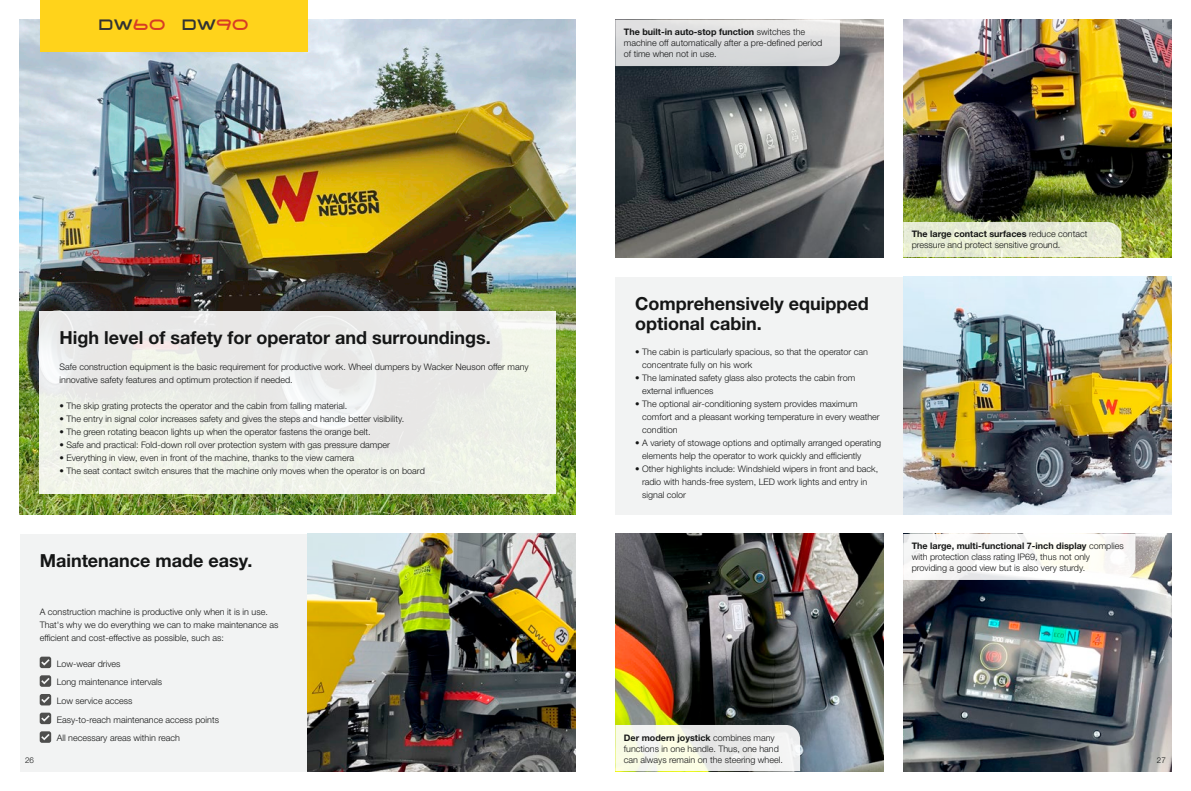
<style>
.page{position:relative;width:1191px;height:791px;background:#fff}
.page>*{position:absolute;margin:0;border:0;box-sizing:border-box;transform-origin:0 0}
.t1{font:700 18px/20px "Helvetica Neue LTW1 G";color:#151616}
.t2{font:16px "Wacker Neuson";color:#323232}
.t3{font:300 9px/13px "Helvetica Neue LTW1 G";color:#151616}
.t4{font:300 8px "Helvetica Neue LTW1 G";color:#151616}
.s1{color:#d73d24}
.s2{font-weight:700}
</style>
<div class="page">
<img style="left:20px;top:20px;width:555px;height:494px">
<div style="left:20px;top:534px;width:555px;height:237px;background:#f2f3f3"></div>
<div style="left:615px;top:277px;width:367px;height:237px;background:#f2f3f3"></div>
<img style="left:615px;top:20px;width:268px;height:237px">
<img style="left:903px;top:20px;width:268px;height:237px">
<img style="left:615px;top:534px;width:268px;height:237px">
<img style="left:903px;top:534px;width:268px;height:237px">
<img style="left:903px;top:277px;width:268px;height:237px">
<img style="left:308px;top:534px;width:267px;height:237px">
<div style="left:40px;top:0;width:268px;height:51px;background:#ffd31b"></div>
<div style="left:40px;top:657px;width:11px;height:11px;background:#4e4e4d;border-radius:2px"></div>
<svg style="left:41px;top:659px;width:9px;height:7px"></svg>
<div style="left:40px;top:675px;width:11px;height:12px;background:#4e4e4d;border-radius:2px"></div>
<svg style="left:41px;top:678px;width:9px;height:7px"></svg>
<div style="left:40px;top:694px;width:11px;height:11px;background:#4e4e4d;border-radius:2px"></div>
<svg style="left:41px;top:696px;width:9px;height:7px"></svg>
<div style="left:40px;top:713px;width:11px;height:11px;background:#4e4e4d;border-radius:2px"></div>
<svg style="left:41px;top:715px;width:9px;height:7px"></svg>
<div style="left:40px;top:731px;width:11px;height:12px;background:#4e4e4d;border-radius:2px"></div>
<svg style="left:41px;top:734px;width:9px;height:7px"></svg>
<div style="left:40px;top:312px;width:516px;height:182px;background:#eceee8"></div>
<svg style="left:903px;top:222px;width:218px;height:35px;background:#e7ecd6"></svg>
<svg style="left:615px;top:20px;width:225px;height:46px;background:#dbdcdd"></svg>
<svg style="left:903px;top:534px;width:232px;height:46px"></svg>
<svg style="left:615px;top:725px;width:185px;height:46px"></svg>
<h2 class="t2" style="left:98px;top:18px;width:152px">DW<span class="s1">60</span> DW<span class="s1">90</span></h2>
<h1 class="t1" style="left:60px;top:328px;width:433px">High level of safety for operator and surroundings.</h1>
<p class="t3" style="left:60px;top:361px;width:471px">Safe construction equipment is the basic requirement for productive work. Wheel dumpers by Wacker Neuson offer many innovative safety features and optimum protection if needed.</p>
<p class="t3" style="left:60px;top:400px;width:289px">• The skip grating protects the operator and the cabin from falling material.</p>
<p class="t3" style="left:60px;top:413px;width:346px">• The entry in signal color increases safety and gives the steps and handle better visibility.</p>
<p class="t3" style="left:60px;top:426px;width:312px">• The green rotating beacon lights up when the operator fastens the orange belt.</p>
<p class="t3" style="left:60px;top:439px;width:332px">• Safe and practical: Fold-down roll over protection system with gas pressure damper</p>
<p class="t3" style="left:60px;top:452px;width:296px">• Everything in view, even in front of the machine, thanks to the view camera</p>
<p class="t3" style="left:60px;top:465px;width:367px">• The seat contact switch ensures that the machine only moves when the operator is on board</p>
<p class="t3" style="left:624px;top:26px;width:200px;line-height:11px"><span class="s2">The built-in auto-stop function</span> switches the machine off automatically after a pre-defined period of time when not in use.</p>
<h1 class="t1" style="left:635px;top:293px;width:235px">Comprehensively equipped optional cabin.</h1>
<p class="t3" style="left:642px;top:345px;width:227px;text-indent:-7px">• The cabin is particularly spacious, so that the operator can concentrate fully on his work</p>
<p class="t3" style="left:642px;top:371px;width:214px;text-indent:-7px">• The laminated safety glass also protects the cabin from external influences</p>
<p class="t3" style="left:642px;top:397px;width:239px;text-indent:-7px">• The optional air-conditioning system provides maximum comfort and a pleasant working temperature in every weather condition</p>
<p class="t3" style="left:642px;top:436px;width:241px;text-indent:-7px">• A variety of stowage options and optimally arranged operating elements help the operator to work quickly and efficiently</p>
<p class="t3" style="left:642px;top:462px;width:238px;text-indent:-7px">• Other highlights include: Windshield wipers in front and back, radio with hands-free system, LED work lights and entry in signal color</p>
<p class="t3" style="left:911px;top:228px;width:177px;line-height:11px"><span class="s2">The large contact surfaces</span> reduce contact pressure and protect sensitive ground.</p>
<p class="t3" style="left:911px;top:540px;width:214px;line-height:11px"><span class="s2">The large, multi-functional 7-inch display</span> complies with protection class rating IP69, thus not only providing a good view but is also very sturdy.</p>
<h1 class="t1" style="left:40px;top:550px;width:214px">Maintenance made easy.</h1>
<p class="t3" style="left:40px;top:605px;width:240px">A construction machine is productive only when it is in use.<br>That's why we do everything we can to make maintenance as efficient and cost-effective as possible, such as:</p>
<p class="t3" style="left:57px;top:654px;width:164px;line-height:18.7px">Low-wear drives<br>Long maintenance intervals<br>Low service access<br>Easy-to-reach maintenance access points<br>All necessary areas within reach</p>
<p class="t3" style="left:624px;top:732px;width:160px;line-height:11px"><span class="s2">Der modern joystick</span> combines many functions in one handle. Thus, one hand can always remain on the steering wheel.</p>
<p class="t4" style="left:25px;top:755px;width:10px">26</p>
<p class="t4" style="left:1157px;top:755px;width:10px">27</p>
</div>
